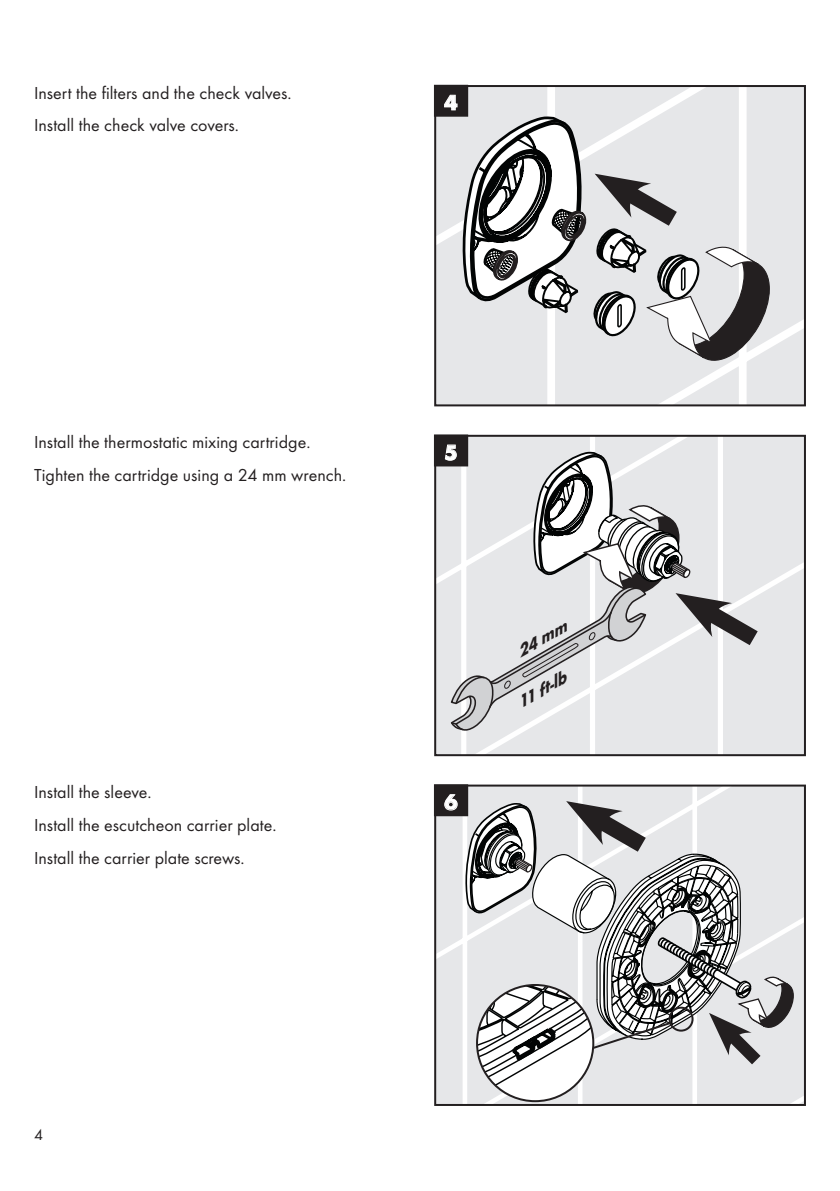
<style>
.page{position:relative;width:840px;height:1191px;background:#fff}
.page>*{position:absolute;margin:0;border:0;box-sizing:border-box;transform-origin:0 0}
.t1{font:700 22px "Futura TOT";color:#fff}
.t2{font:18px/33px "Futura TOT Boo";color:#231f20}
.t3{font:italic 700 17px "Futura TOT";color:#231f20}
</style>
<div class="page">
<div style="left:437px;top:88px;width:365px;height:315px;background:#e6e7e9"></div>
<div style="left:434px;top:85px;width:371px;height:321px;border:2px solid #231f20"></div>
<div style="left:434px;top:85px;width:33px;height:31px;background:#231f20"></div>
<svg style="left:443px;top:94px;width:327px;height:268px"></svg>
<div style="left:437px;top:438px;width:365px;height:315px;background:#e6e7e9"></div>
<div style="left:434px;top:435px;width:371px;height:321px;border:2px solid #231f20"></div>
<div style="left:434px;top:435px;width:33px;height:31px;background:#231f20"></div>
<svg style="left:444px;top:444px;width:331px;height:288px"></svg>
<svg style="left:437px;top:787px;width:365px;height:316px"></svg>
<div style="left:434px;top:784px;width:371px;height:322px;border:2px solid #231f20"></div>
<div style="left:434px;top:785px;width:33px;height:30px;background:#231f20"></div>
<svg style="left:444px;top:794px;width:14px;height:17px"></svg>
<div style="left:434px;top:784px;width:33px;height:32px;border:1px solid #231f20"></div>
<svg style="left:464px;top:795px;width:330px;height:306px"></svg>
<p class="t2" style="left:34px;top:76px;width:259px">Insert the filters and the check valves.<br>Install the check valve covers.</p>
<p class="t1" style="left:444px;top:89px;width:15px">4</p>
<p class="t2" style="left:34px;top:426px;width:313px">Install the thermostatic mixing cartridge.<br>Tighten the cartridge using a 24 mm wrench.</p>
<p class="t2" style="left:34px;top:775px;width:244px">Install the sleeve.<br>Install the escutcheon carrier plate.<br>Install the carrier plate screws.</p>
<p class="t1" style="left:444px;top:439px;width:15px">5</p>
<p class="t1" style="left:444px;top:788px;width:15px">6</p>
<p class="t3" style="left:512px;top:644px;width:56px;rotate:-30deg">24 mm</p>
<p class="t3" style="left:512px;top:695px;width:56px;rotate:-30deg">11 ft-lb</p>
</div>
